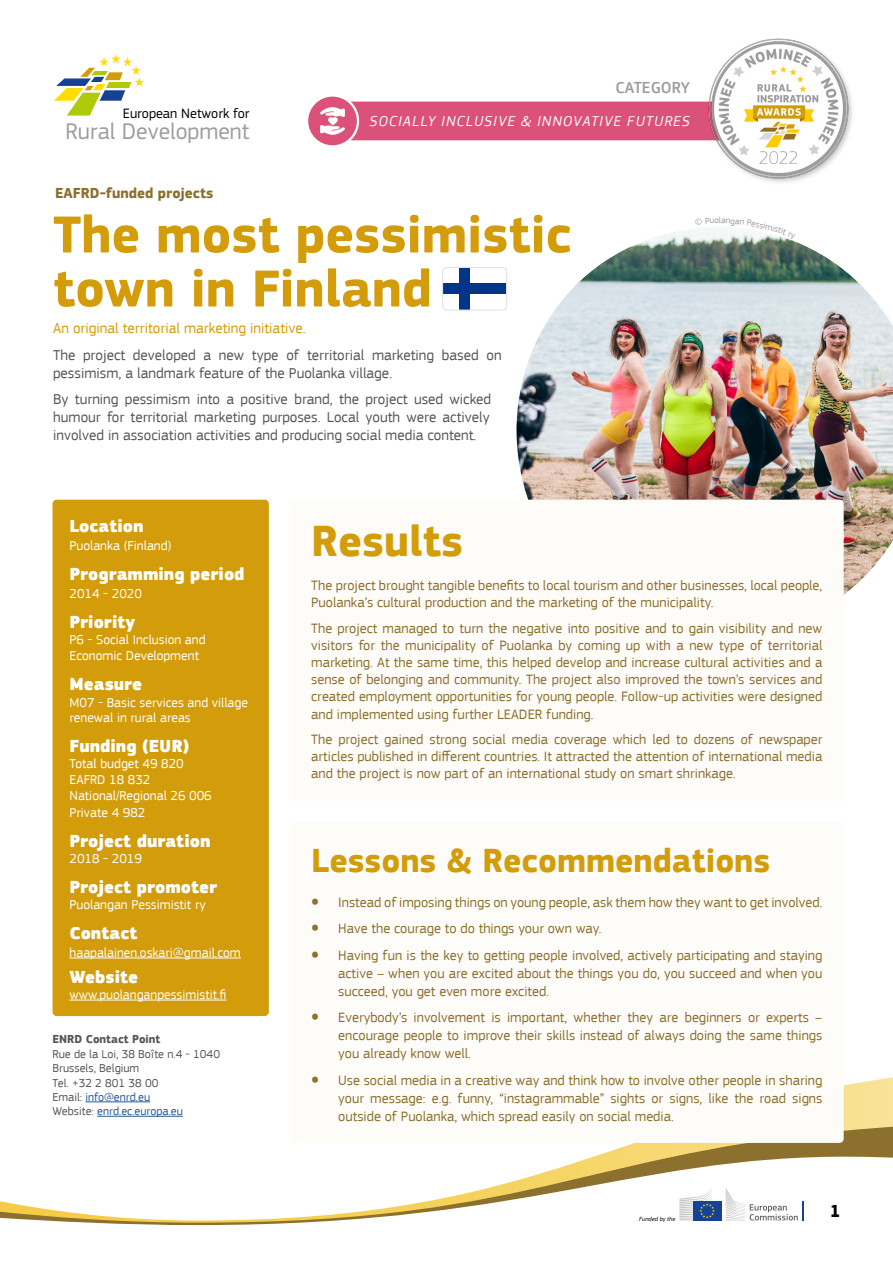
<style>
.page{position:relative;width:893px;height:1263px;background:#fff}
.page>*{position:absolute;margin:0;border:0;box-sizing:border-box;transform-origin:0 0}
.t1{font:700 54px/54px "EC Square Sans Pro";color:#d39c0a}
.t2{font:700 45px "EC Square Sans Pro";color:#d39c0a}
.t3{font:700 34.5px "EC Square Sans Pro";color:#d39c0a}
.t4{font:23.55px "EC Square Sans Pro";color:#9d9d9c}
.t5{font:900 18px "EC Square Sans Pro Extra";color:#fff}
.t6{font:700 18px "EC Square Sans Pro";color:#000}
.t7{font:500 16.5px "EC Square Sans Pro";color:#9d9c9c}
.t8{font:15px/18px "EC Square Sans Pro";color:#575756}
.t9{font:15px "EC Square Sans Pro";color:#d39c0a}
.t10{font:italic 15px "EC Square Sans Pro";letter-spacing:.07em;color:#fff}
.t11{font:700 15px "EC Square Sans Pro";color:#8c702e}
.t12{font:14.25px/17.1px "EC Square Sans Pro";color:#8c702e;text-align:justify}
.t13{font:14.1px "EC Square Sans Pro";color:#000}
.t14{font:13.5px/16.2px "EC Square Sans Pro";color:#fff}
.t15{font:12px/14.4px "EC Square Sans Pro";color:#575756}
.t16{font:700 12px "EC Square Sans Pro";color:#575756}
.t17{font:italic 6.15px "EC Square Sans Pro";color:#000}
.s1{color:#275b9b}
.s2{font-family:"EC Square Sans Pro Extra";font-weight:900;font-size:18px}
</style>
<div class="page">
<svg style="left:85px;top:1077px;width:808px;height:49px"></svg>
<svg style="left:629px;top:1126px;width:264px;height:19px"></svg>
<svg style="left:0;top:1145px;width:893px;height:81px"></svg>
<svg style="left:726px;top:1189px;width:78px;height:31px"></svg>
<div style="left:693px;top:1201px;width:28px;height:19px;background:#164194"></div>
<svg style="left:679px;top:1189px;width:36px;height:31px"></svg>
<svg style="left:54px;top:54px;width:90px;height:62px"></svg>
<img style="left:495px;top:233px;width:398px;height:362px">
<div style="left:290px;top:500px;width:554px;height:301px;background:#fefcf9;border-radius:4px"></div>
<div style="left:53px;top:500px;width:216px;height:516px;background:#d39c0a;border-radius:4px"></div>
<hr style="left:70px;top:958px;width:171px;height:1px;background:#fff">
<hr style="left:70px;top:1000px;width:156px;height:1px;background:#fff">
<svg style="left:459px;top:267px;width:48px;height:43px"></svg>
<div style="left:460px;top:267px;width:10px;height:43px;background:#00358a"></div>
<div style="left:443px;top:283px;width:63px;height:11px;background:#00358a"></div>
<div style="left:442px;top:267px;width:65px;height:43px;border:1px solid #e3e3e3;border-radius:4px"></div>
<div style="left:330px;top:102px;width:430px;height:38px;background:#db5179;border-radius:19px"></div>
<img style="left:701px;top:38px;width:151px;height:145px">
<hr style="left:86px;top:1101px;width:64px;height:1px;background:#275b9b">
<hr style="left:97px;top:1116px;width:86px;height:1px;background:#275b9b">
<div style="left:307px;top:95px;width:51px;height:51px;background:#db5179;border-radius:50%"></div>
<div style="left:306px;top:94px;width:53px;height:54px;border:2px solid #fff;border-radius:50%"></div>
<div style="left:290px;top:823px;width:554px;height:320px;background:#fefcf9;border-radius:4px"></div>
<svg style="left:320px;top:107px;width:25px;height:28px"></svg>
<svg style="left:695px;top:232px;width:100px;height:8px"></svg>
<p class="t13" style="left:123px;top:105px;width:128px">European Network for</p>
<h3 class="t4" style="left:66px;top:117px;width:185px">Rural Development</h3>
<p class="t7" style="left:616px;top:78px;width:76px">CATEGORY</p>
<p class="t10" style="left:369px;top:112px;width:322px">SOCIALLY INCLUSIVE &amp; INNOVATIVE FUTURES</p>
<p class="t11" style="left:55px;top:185px;width:160px">EAFRD-funded projects</p>
<h1 class="t1" style="left:53px;top:210px;width:520px">The most pessimistic town in Finland</h1>
<p class="t9" style="left:53px;top:319px;width:254px">An original territorial marketing initiative.</p>
<p class="t8" style="left:53px;top:346px;width:450px">The project developed a new type of territorial marketing based on pessimism, a landmark feature of the Puolanka village.</p>
<p class="t8" style="left:53px;top:390px;width:440px;text-align:justify">By turning pessimism into a positive brand, the project used wicked humour for territorial marketing purposes. Local youth were actively involved in association activities and producing social media content.</p>
<p class="t5" style="left:70px;top:514px;width:76px">Location</p>
<p class="t14" style="left:70px;top:537px;width:104px">Puolanka (Finland)</p>
<p class="t5" style="left:70px;top:563px;width:177px">Programming period</p>
<p class="t14" style="left:70px;top:585px;width:74px">2014 - 2020</p>
<p class="t5" style="left:70px;top:611px;width:67px">Priority</p>
<p class="t14" style="left:70px;top:632px;width:138px">P6 - Social Inclusion and<br>Economic Development</p>
<p class="t5" style="left:70px;top:673px;width:74px">Measure</p>
<p class="t14" style="left:70px;top:695px;width:180px;line-height:15px">M07 - Basic services and village renewal in rural areas</p>
<p class="t5" style="left:70px;top:734px;width:121px">Funding (EUR)</p>
<p class="t14" style="left:70px;top:755px;width:144px">Total budget 49 820<br>EAFRD 18 832<br>National/Regional 26 006<br>Private 4 982</p>
<p class="t5" style="left:70px;top:829px;width:143px">Project duration</p>
<p class="t14" style="left:70px;top:850px;width:74px">2018 - 2019</p>
<p class="t5" style="left:70px;top:876px;width:149px">Project promoter</p>
<p class="t14" style="left:70px;top:897px;width:138px">Puolangan Pessimistit ry</p>
<p class="t5" style="left:70px;top:922px;width:69px">Contact</p>
<p class="t14" style="left:70px;top:944px;width:173px">haapalainen.oskari@gmail.com</p>
<p class="t5" style="left:70px;top:966px;width:70px">Website</p>
<p class="t14" style="left:70px;top:986px;width:158px">www.puolanganpessimistit.fi</p>
<p class="t16" style="left:53px;top:1032px;width:110px">ENRD Contact Point</p>
<p class="t15" style="left:53px;top:1047px;width:169px">Rue de la Loi, 38 Boîte n.4 - 1040<br>Brussels, Belgium<br>Tel. +32 2 801 38 00<br>Email: <span class="s1">info@enrd.eu<br></span>Website: <span class="s1">enrd.ec.europa.eu</span></p>
<h2 class="t2" style="left:311px;top:514px;width:153px">Results</h2>
<p class="t12" style="left:311px;top:577px;width:513px">The project brought tangible benefits to local tourism and other businesses, local people,<br>Puolanka’s cultural production and the marketing of the municipality.</p>
<p class="t12" style="left:311px;top:620px;width:513px">The project managed to turn the negative into positive and to gain visibility and new visitors for the municipality of Puolanka by coming up with a new type of territorial marketing. At the same time, this helped develop and increase cultural activities and a sense of belonging and community. The project also improved the town’s services and created employment opportunities for young people. Follow-up activities were designed and implemented using further LEADER funding.</p>
<p class="t12" style="left:311px;top:731px;width:513px">The project gained strong social media coverage which led to dozens of newspaper articles published in different countries. It attracted the attention of international media and the project is now part of an international study on smart shrinkage.</p>
<h3 class="t3" style="left:311px;top:839px;width:461px">Lessons &amp; Recommendations</h3>
<p class="t12" style="left:311px;top:893px;width:513px"><span class="s2">•</span> Instead of imposing things on young people, ask them how they want to get involved.</p>
<p class="t12" style="left:311px;top:920px;width:292px"><span class="s2">•</span> Have the courage to do things your own way.</p>
<p class="t12" style="left:338px;top:946px;width:486px;line-height:18px;text-indent:-27px"><span class="s2">•</span> Having fun is the key to getting people involved, actively participating and staying active – when you are excited about the things you do, you succeed and when you succeed, you get even more excited.</p>
<p class="t12" style="left:338px;top:1008px;width:486px;line-height:18px;text-indent:-27px"><span class="s2">•</span> Everybody’s involvement is important, whether they are beginners or experts – encourage people to improve their skills instead of always doing the same things you already know well.</p>
<p class="t12" style="left:338px;top:1071px;width:486px;line-height:18px;text-indent:-27px"><span class="s2">•</span> Use social media in a creative way and think how to involve other people in sharing your message: e.g. funny, “instagrammable” sights or signs, like the road signs outside of Puolanka, which spread easily on social media.</p>
<p class="t17" style="left:639px;top:1215px;width:38px">Funded by the</p>
<p class="t6" style="left:830px;top:1200px;width:12px">1</p>
</div>
